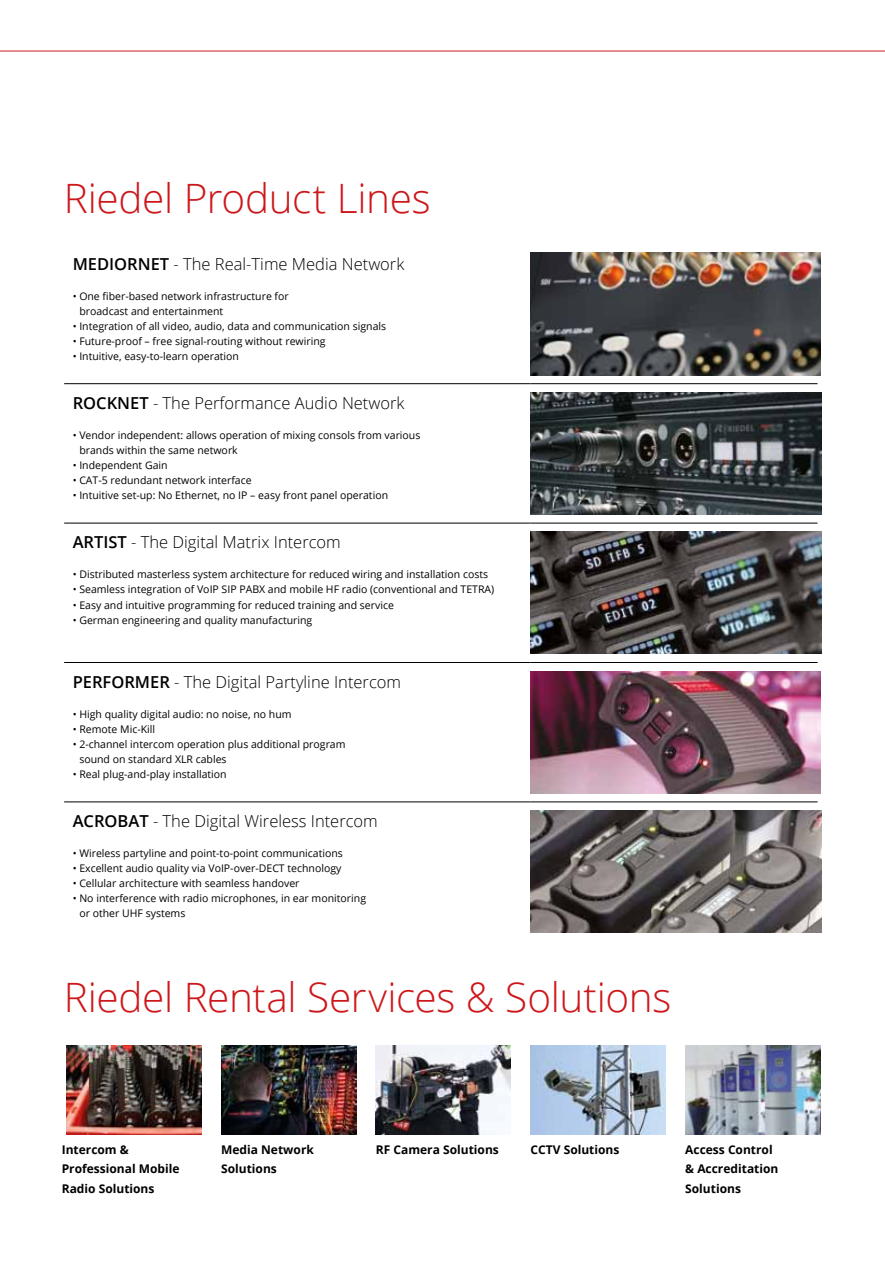
<style>
.page{position:relative;width:885px;height:1263px;background:#fff}
.page>*{position:absolute;margin:0;border:0;box-sizing:border-box;transform-origin:0 0}
.t1{font:300 40.5px "Open Sans";letter-spacing:-.01em;color:#cd171a}
.t2{font:300 16.5px "Open Sans";color:#000}
.t3{font:700 12px/19.5px "Open Sans";color:#000}
.t4{font:10.5px/15px "Open Sans";color:#000}
.s1{font-weight:600}
</style>
<div class="page">
<hr style="left:64px;top:383px;width:466px;height:1px;background:#000">
<hr style="left:530px;top:383px;width:287px;height:1px;background:#000">
<hr style="left:64px;top:523px;width:466px;height:1px;background:#000">
<hr style="left:530px;top:523px;width:287px;height:1px;background:#000">
<hr style="left:64px;top:662px;width:466px;height:1px;background:#000">
<hr style="left:530px;top:662px;width:287px;height:1px;background:#000">
<hr style="left:64px;top:801px;width:466px;height:1px;background:#000">
<hr style="left:530px;top:801px;width:287px;height:1px;background:#000">
<img style="left:530px;top:253px;width:290px;height:122px">
<img style="left:530px;top:392px;width:291px;height:123px">
<img style="left:530px;top:532px;width:291px;height:122px">
<img style="left:530px;top:671px;width:290px;height:122px">
<img style="left:530px;top:810px;width:291px;height:123px">
<hr style="left:0;top:51px;width:884px;height:1px;background:#cd171a">
<img style="left:66px;top:1046px;width:135px;height:89px">
<img style="left:221px;top:1046px;width:135px;height:89px">
<img style="left:376px;top:1046px;width:134px;height:89px">
<img style="left:530px;top:1046px;width:135px;height:89px">
<img style="left:685px;top:1046px;width:135px;height:89px">
<h1 class="t1" style="left:64px;top:170px;width:368px">Riedel Product Lines</h1>
<h2 class="t2" style="left:73px;top:252px;width:333px"><span class="s1">MEDIORNET</span> - The Real-Time Media Network</h2>
<p class="t4" style="left:79px;top:288px;width:211px;text-indent:-7px">• One fiber-based network infrastructure for broadcast and entertainment</p>
<p class="t4" style="left:73px;top:318px;width:315px">• Integration of all video, audio, data and communication signals</p>
<p class="t4" style="left:73px;top:333px;width:254px">• Future-proof – free signal-routing without rewiring</p>
<p class="t4" style="left:73px;top:348px;width:168px">• Intuitive, easy-to-learn operation</p>
<h2 class="t2" style="left:73px;top:392px;width:333px"><span class="s1">ROCKNET</span> - The Performance Audio Network</h2>
<p class="t4" style="left:79px;top:427px;width:342px;text-indent:-7px">• Vendor independent: allows operation of mixing consols from various brands within the same network</p>
<p class="t4" style="left:73px;top:457px;width:96px">• Independent Gain</p>
<p class="t4" style="left:73px;top:472px;width:180px">• CAT-5 redundant network interface</p>
<p class="t4" style="left:73px;top:487px;width:317px">• Intuitive set-up: No Ethernet, no IP – easy front panel operation</p>
<h2 class="t2" style="left:73px;top:531px;width:270px"><span class="s1">ARTIST</span> - The Digital Matrix Intercom</h2>
<p class="t4" style="left:73px;top:567px;width:417px">• Distributed masterless system architecture for reduced wiring and installation costs</p>
<p class="t4" style="left:73px;top:582px;width:423px">• Seamless integration of VoIP SIP PABX and mobile HF radio (conventional and TETRA)</p>
<p class="t4" style="left:73px;top:597px;width:323px">• Easy and intuitive programming for reduced training and service</p>
<p class="t4" style="left:73px;top:612px;width:241px">• German engineering and quality manufacturing</p>
<h2 class="t2" style="left:73px;top:671px;width:330px"><span class="s1">PERFORM ER</span> - The Digital Partyline Intercom</h2>
<p class="t4" style="left:73px;top:706px;width:220px">• High quality digital audio: no noise, no hum</p>
<p class="t4" style="left:73px;top:721px;width:84px">• Remote Mic-Kill</p>
<p class="t4" style="left:79px;top:736px;width:268px;text-indent:-7px">• 2-channel intercom operation plus additional program sound on standard XLR cables</p>
<p class="t4" style="left:73px;top:766px;width:155px">• Real plug-and-play installation</p>
<h2 class="t2" style="left:73px;top:810px;width:307px"><span class="s1">ACROBAT</span> - The Digital Wireless Intercom</h2>
<p class="t4" style="left:73px;top:846px;width:272px">• Wireless partyline and point-to-point communications</p>
<p class="t4" style="left:73px;top:861px;width:270px">• Excellent audio quality via VoIP-over-DECT technology</p>
<p class="t4" style="left:73px;top:876px;width:228px">• Cellular architecture with seamless handover</p>
<p class="t4" style="left:79px;top:891px;width:288px;text-indent:-7px">• No interference with radio microphones, in ear monitoring or other UHF systems</p>
<h1 class="t1" style="left:64px;top:970px;width:609px">Riedel Rental Services &amp; Solutions</h1>
<p class="t3" style="left:62px;top:1139px;width:119px">Intercom &amp;<br>Professional Mobile<br>Radio Solutions</p>
<p class="t3" style="left:221px;top:1139px;width:94px">Media Network<br>Solutions</p>
<p class="t3" style="left:376px;top:1139px;width:124px">RF Camera Solutions</p>
<p class="t3" style="left:530px;top:1139px;width:90px">CCTV Solutions</p>
<p class="t3" style="left:685px;top:1139px;width:95px">Access Control &amp; Accreditation<br>Solutions</p>
</div>
